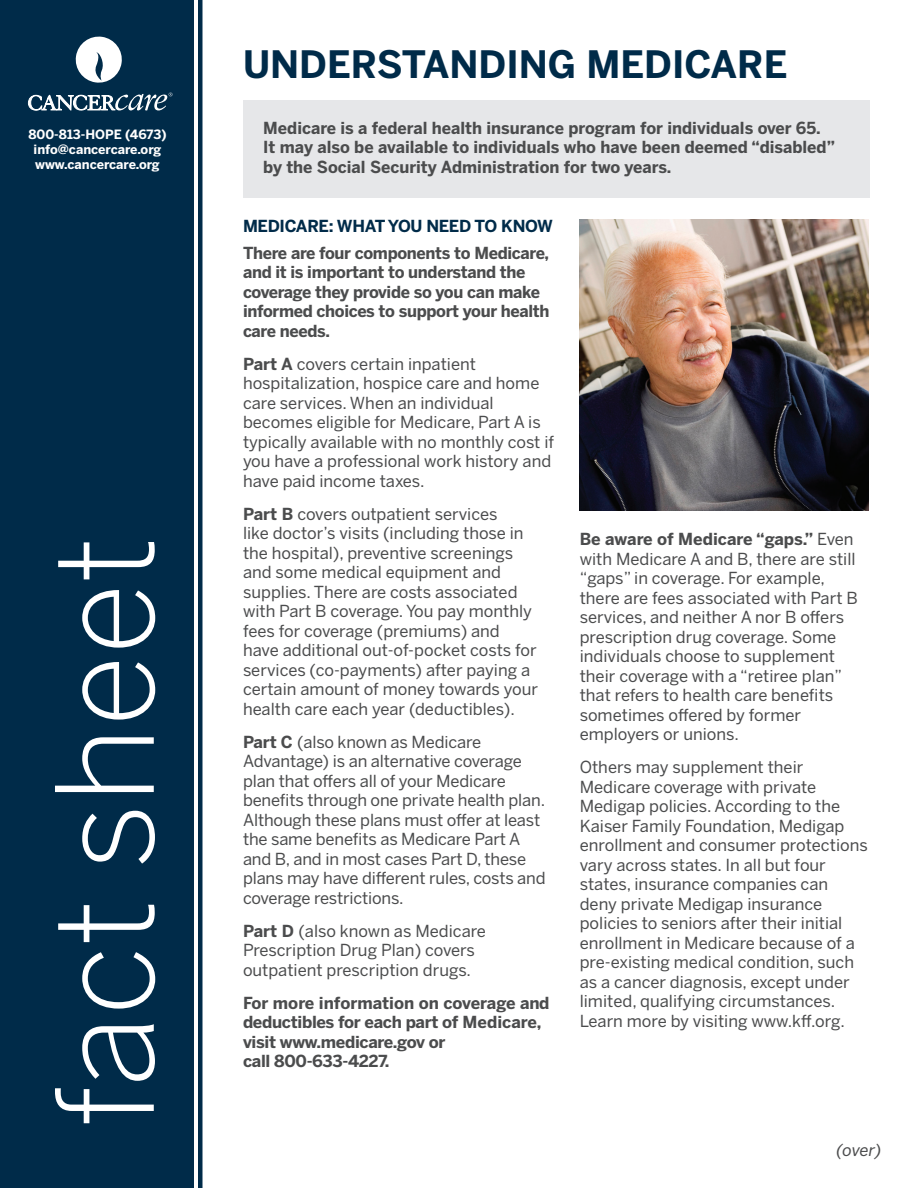
<style>
.page{position:relative;width:918px;height:1188px;background:#fff}
.page>*{position:absolute;margin:0;border:0;box-sizing:border-box;transform-origin:0 0}
.t1{font:300 133.5px "Benton Sans";color:#fff}
.t2{font:700 37.5px "Benton Sans";color:#002b49}
.Leadder{font:16.5px/19.5px "Benton Sans";color:#4b4c4d}
.Leadder-2{font:700 16.5px/19.5px "Benton Sans";letter-spacing:-.02em;color:#4b4c4d}
.Main_Intro{font:700 16.5px/19.5px "Benton Sans";color:#4b4c4d}
.Leadder-3{font:700 16.5px "Benton Sans";letter-spacing:-.02em;color:#002b49}
.Leadder-4{font:italic 16.5px "Benton Sans";color:#4b4c4d}
.t3{font:700 12.75px "Benton Sans";color:#fff}
.s1{font-weight:700}
</style>
<div class="page">
<div style="left:0;top:0;width:193px;height:1188px;background:#002b49"></div>
<hr style="left:198px;top:0;width:4px;height:1188px;background:#002b49">
<div style="left:243px;top:100px;width:626px;height:98px;background:#e6e7e9"></div>
<svg style="left:75px;top:36px;width:47px;height:47px"></svg>
<svg style="left:28px;top:93px;width:144px;height:17px"></svg>
<img style="left:580px;top:219px;width:288px;height:292px">
<p class="t3" style="left:28px;top:127px;width:140px">800-813-HOPE (4673)</p>
<p class="t3" style="left:34px;top:142px;width:129px">info@cancercare.org</p>
<p class="t3" style="left:35px;top:157px;width:126px">www.cancercare.org</p>
<p class="t1" style="left:27px;top:1127px;width:592px;rotate:-90deg">fact sheet</p>
<p class="t2" style="left:243px;top:42px;width:546px">UNDERSTANDING MEDICARE</p>
<p class="Main_Intro" style="left:263px;top:118px;width:573px">Medicare is a federal health insurance program for individuals over 65.<br>It may also be available to individuals who have been deemed “disabled” by the Social Security Administration for two years.</p>
<p class="Leadder-3" style="left:243px;top:217px;width:311px">MEDICARE: WHAT YOU NEED TO KNOW</p>
<p class="Leadder-2" style="left:243px;top:243px;width:308px">There are four components to Medicare, and it is important to understand the coverage they provide so you can make informed choices to support your health care needs.</p>
<p class="Leadder" style="left:243px;top:354px;width:313px"><span class="s1">Part A</span> covers certain inpatient hospitalization, hospice care and home care services. When an individual becomes eligible for Medicare, Part A is typically available with no monthly cost if you have a professional work history and have paid income taxes.</p>
<p class="Leadder" style="left:243px;top:504px;width:297px"><span class="s1">Part B</span> covers outpatient services<br>like doctor’s visits (including those in the hospital), preventive screenings and some medical equipment and supplies. There are costs associated with Part B coverage. You pay monthly fees for coverage (premiums) and have additional out-of-pocket costs for services (co-payments) after paying a certain amount of money towards your health care each year (deductibles).</p>
<p class="Leadder" style="left:243px;top:732px;width:304px"><span class="s1">Part C</span> (also known as Medicare Advantage) is an alternative coverage plan that offers all of your Medicare benefits through one private health plan.<br>Although these plans must offer at least the same benefits as Medicare Part A and B, and in most cases Part D, these plans may have different rules, costs and coverage restrictions.</p>
<p class="Leadder" style="left:243px;top:921px;width:245px"><span class="s1">Part D</span> (also known as Medicare<br>Prescription Drug Plan) covers outpatient prescription drugs.</p>
<p class="Leadder-2" style="left:243px;top:993px;width:308px">For more information on coverage and deductibles for each part of Medicare, visit www.medicare.gov or<br>call 800-633-4227.</p>
<p class="Leadder" style="left:580px;top:529px;width:280px"><span class="s1">Be aware of Medicare “gaps.”</span> Even with Medicare A and B, there are still “gaps” in coverage. For example, there are fees associated with Part B services, and neither A nor B offers prescription drug coverage. Some individuals choose to supplement their coverage with a “retiree plan” that refers to health care benefits sometimes offered by former employers or unions.</p>
<p class="Leadder" style="left:580px;top:757px;width:290px">Others may supplement their Medicare coverage with private Medigap policies. According to the Kaiser Family Foundation, Medigap enrollment and consumer protections vary across states. In all but four states, insurance companies can deny private Medigap insurance policies to seniors after their initial enrollment in Medicare because of a pre-existing medical condition, such as a cancer diagnosis, except under limited, qualifying circumstances.<br>Learn more by visiting www.kff.org.</p>
<p class="Leadder-4" style="left:836px;top:1140px;width:47px">(over)</p>
</div>
